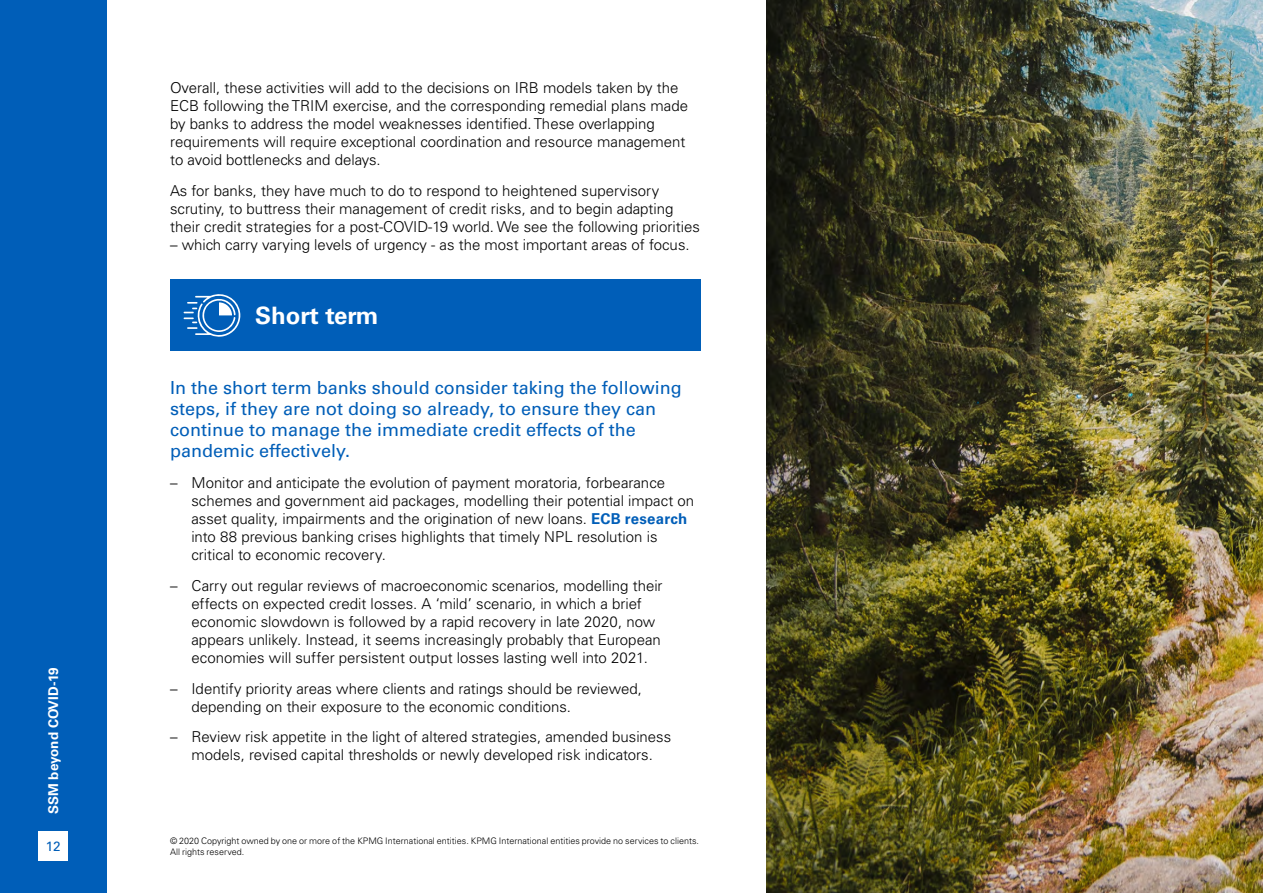
<style>
.page{position:relative;width:1263px;height:893px;background:#fff}
.page>*{position:absolute;margin:0;border:0;box-sizing:border-box;transform-origin:0 0}
.t1{font:700 24px "Univers LT Std";color:#fff}
.t2{font:18px/21px "Univers LT Std";color:#005eb8}
.t3{font:300 15px/18px "Univers LT Std";color:#000}
.t4{font:700 13.5px "Univers LT Std";color:#fff}
.t5{font:13.5px "Univers LT Std";color:#005eb8}
.t6{font:300 9px/10.5px "Univers LT Std";color:#000}
.s1{font-weight:700;color:#005eb8}
</style>
<div class="page">
<img style="left:766px;top:0;width:497px;height:893px">
<div style="left:170px;top:280px;width:531px;height:71px;background:#005eb8"></div>
<svg style="left:184px;top:294px;width:56px;height:43px"></svg>
<div style="left:0;top:0;width:106px;height:893px;background:#005eb8"></div>
<div style="left:38px;top:831px;width:30px;height:30px;background:#fff"></div>
<p class="t3" style="left:170px;top:79px;width:519px">Overall, these activities will add to the decisions on IRB models taken by the ECB following the TRIM exercise, and the corresponding remedial plans made by banks to address the model weaknesses identified. These overlapping requirements will require exceptional coordination and resource management to avoid bottlenecks and delays.</p>
<p class="t3" style="left:170px;top:181px;width:531px">As for banks, they have much to do to respond to heightened supervisory scrutiny, to buttress their management of credit risks, and to begin adapting their credit strategies for a post-COVID-19 world. We see the following priorities</p>
<p class="t3" style="left:170px;top:235px;width:521px">– which carry varying levels of urgency - as the most important areas of focus.</p>
<h1 class="t1" style="left:255px;top:302px;width:125px">Short term</h1>
<p class="t2" style="left:170px;top:377px;width:513px">In the short term banks should consider taking the following steps, if they are not doing so already, to ensure they can continue to manage the immediate credit effects of the pandemic effectively.</p>
<p class="t3" style="left:191px;top:474px;width:504px;text-indent:-21px">– Monitor and anticipate the evolution of payment moratoria, forbearance schemes and government aid packages, modelling their potential impact on asset quality, impairments and the origination of new loans. <span class="s1">ECB research </span>into 88 previous banking crises highlights that timely NPL resolution is critical to economic recovery.</p>
<p class="t3" style="left:191px;top:576px;width:473px;text-indent:-21px">– Carry out regular reviews of macroeconomic scenarios, modelling their effects on expected credit losses. A ‘mild’ scenario, in which a brief economic slowdown is followed by a rapid recovery in late 2020, now appears unlikely. Instead, it seems increasingly probably that European economies will suffer persistent output losses lasting well into 2021.</p>
<p class="t3" style="left:191px;top:679px;width:452px;text-indent:-21px">– Identify priority areas where clients and ratings should be reviewed, depending on their exposure to the economic conditions.</p>
<p class="t3" style="left:170px;top:728px;width:503px;text-align:center">– Review risk appetite in the light of altered strategies, amended business models, revised capital thresholds or newly developed risk indicators.</p>
<p class="t4" style="left:45px;top:814px;width:148px;rotate:-90deg">SSM beyond COVID-19</p>
<p class="t5" style="left:46px;top:838px;width:16px">12</p>
<p class="t6" style="left:170px;top:836px;width:530px">© 2020 Copyright owned by one or more of the KPMG International entities. KPMG International entities provide no services to clients.<br>All rights reserved.</p>
</div>
